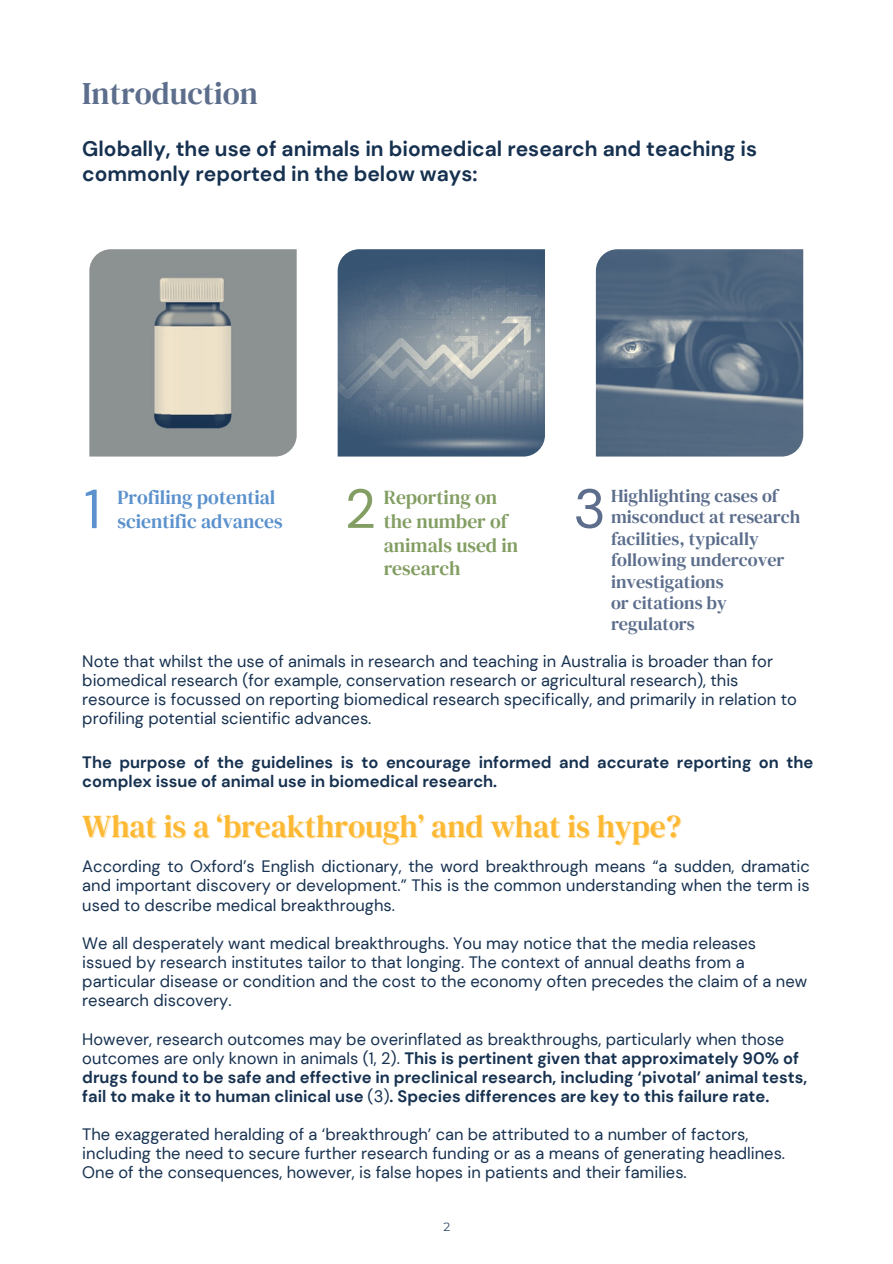
<style>
.page{position:relative;width:893px;height:1264px;background:#fff}
.page>*{position:absolute;margin:0;border:0;box-sizing:border-box;transform-origin:0 0}
.t1{font:55.05px "DM Sans";color:#5b91cc}
.t2{font:55.05px "DM Sans";color:#839e63}
.t3{font:55.05px "DM Sans";color:#5c6e8c}
.t4{font:31.5px "DM Serif Text";color:#fdb933}
.t5{font:31.5px "DM Serif Text";color:#5c6e8c}
.t6{font:700 21px/24.8px "DM Sans";color:#163150}
.t7{font:19.8px/23.7px "DM Serif Text";color:#839e63}
.t8{font:19.8px/23.7px "DM Serif Text";color:#5b91cc}
.t9{font:18.3px/21.3px "DM Serif Text";color:#5c6e8c}
.t10{font:16.5px/19.2px "DM Sans";color:#163150}
.t11{font:700 16.5px/19.2px "DM Sans";color:#163150}
.t12{font:12px "Montserrat";color:#2f4768}
.s1{font-weight:400}
</style>
<div class="page">
<img style="left:89px;top:249px;width:207px;height:207px">
<img style="left:337px;top:249px;width:208px;height:207px">
<img style="left:596px;top:249px;width:207px;height:207px">
<p class="t5" style="left:82px;top:71px;width:177px">Introduction</p>
<p class="t6" style="left:82px;top:136px;width:676px">Globally, the use of animals in biomedical research and teaching is commonly reported in the below ways:</p>
<p class="t1" style="left:84px;top:473px;width:18px">1</p>
<p class="t2" style="left:344px;top:473px;width:33px">2</p>
<p class="t3" style="left:573px;top:473px;width:34px">3</p>
<p class="t8" style="left:117px;top:485px;width:167px">Profiling potential scientific advances</p>
<p class="t7" style="left:383px;top:485px;width:136px">Reporting on the number of animals used in research</p>
<p class="t9" style="left:611px;top:485px;width:191px">Highlighting cases of misconduct at research facilities, typically following undercover investigations</p>
<p class="t9" style="left:611px;top:592px;width:117px">or citations by regulators</p>
<p class="t10" style="left:82px;top:651px;width:716px">Note that whilst the use of animals in research and teaching in Australia is broader than for biomedical research (for example, conservation research or agricultural research), this resource is focussed on reporting biomedical research specifically, and primarily in relation to profiling potential scientific advances.</p>
<p class="t11" style="left:82px;top:753px;width:732px">The purpose of the guidelines is to encourage informed and accurate reporting on the complex issue of animal use in biomedical research.</p>
<p class="t4" style="left:82px;top:804px;width:600px">What is a ‘breakthrough’ and what is hype?</p>
<p class="t10" style="left:82px;top:857px;width:729px;text-align:justify">According to Oxford’s English dictionary, the word breakthrough means “a sudden, dramatic and important discovery or development.” This is the common understanding when the term is used to describe medical breakthroughs.</p>
<p class="t10" style="left:82px;top:933px;width:726px">We all desperately want medical breakthroughs. You may notice that the media releases issued by research institutes tailor to that longing. The context of annual deaths from a particular disease or condition and the cost to the economy often precedes the claim of a new research discovery.</p>
<p class="t11" style="left:82px;top:1029px;width:726px"><span class="s1">However, research outcomes may be overinflated as breakthroughs, particularly when those outcomes are only known in animals (1, 2).</span> This is pertinent given that approximately 90% of drugs found to be safe and effective in preclinical research, including ‘pivotal’ animal tests,</p>
<p class="t11" style="left:82px;top:1086px;width:688px">fail to make it to human clinical use <span class="s1">(3)</span>. Species differences are key to this failure rate.</p>
<p class="t10" style="left:82px;top:1124px;width:667px">The exaggerated heralding of a ‘breakthrough’ can be attributed to a number of factors,</p>
<p class="t10" style="left:82px;top:1144px;width:704px">including the need to secure further research funding or as a means of generating headlines.<br>One of the consequences, however, is false hopes in patients and their families.</p>
<p class="t12" style="left:443px;top:1219px;width:8px">2</p>
</div>
